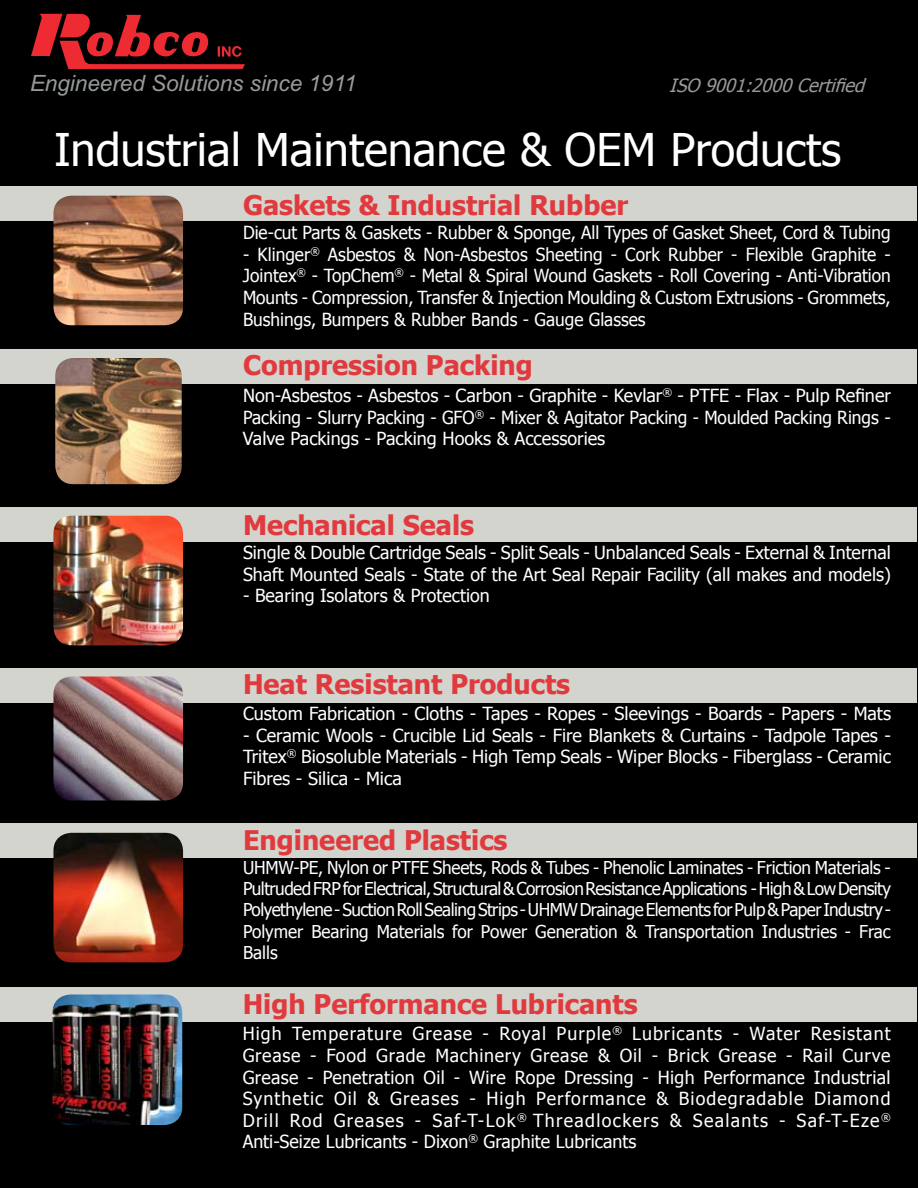
<style>
.page{position:relative;width:918px;height:1188px;background:#fff}
.page>*{position:absolute;margin:0;border:0;box-sizing:border-box;transform-origin:0 0}
.t1{font:45px "Tahoma";color:#fff}
.t2{font:700 27px "Tahoma";color:#e13a3e}
.t3{font:italic 22.5px "Arial";color:#979a9c}
.t4{font:italic 18.3px "Tahoma";color:#999}
.t5{font:18px/21.6px "Tahoma";color:#fff;text-align:justify}
.t6{font:18px/21.6px "Tahoma";color:#fff;text-align:justify;scale:.96 1}
.t7{font:17.7px/21.3px "Tahoma";color:#fff;text-align:justify}
</style>
<div class="page">
<div style="left:1px;top:1px;width:916px;height:1186px;background:#000"></div>
<div style="left:1px;top:187px;width:916px;height:34px;background:#d2d4cd"></div>
<div style="left:1px;top:349px;width:916px;height:34px;background:#d2d4cd"></div>
<div style="left:1px;top:507px;width:916px;height:34px;background:#d2d4cd"></div>
<div style="left:1px;top:668px;width:916px;height:34px;background:#d2d4cd"></div>
<div style="left:1px;top:824px;width:916px;height:34px;background:#d2d4cd"></div>
<div style="left:1px;top:987px;width:916px;height:35px;background:#d2d4cd"></div>
<img style="left:53px;top:196px;width:130px;height:129px">
<img style="left:55px;top:358px;width:127px;height:126px">
<img style="left:53px;top:516px;width:130px;height:129px">
<img style="left:53px;top:676px;width:130px;height:124px">
<img style="left:53px;top:833px;width:130px;height:129px">
<svg style="left:31px;top:14px;width:214px;height:55px"></svg>
<img style="left:53px;top:994px;width:129px;height:131px">
<p class="t3" style="left:30px;top:68px;width:328px">Engineered Solutions since 1911</p>
<p class="t4" style="left:669px;top:73px;width:203px">ISO 9001:2000Certified</p>
<h1 class="t1" style="left:54px;top:120px;width:789px">Industrial Maintenance &amp; OEM Products</h1>
<h2 class="t2" style="left:243px;top:186px;width:387px">Gaskets &amp; Industrial Rubber</h2>
<p class="t6" style="left:243px;top:221px;width:676px">Die-cut Parts &amp; Gaskets - Rubber &amp; Sponge, All Types of Gasket Sheet, Cord &amp; Tubing</p>
<p class="t6" style="left:243px;top:243px;width:676px">- Klinger<sup>®</sup> Asbestos &amp; Non-Asbestos Sheeting - Cork Rubber - Flexible Graphite - Jointex<sup>®</sup> - TopChem<sup>®</sup> - Metal &amp; Spiral Wound Gaskets - Roll Covering - Anti-Vibration Mounts - Compression, Transfer &amp; Injection Moulding &amp; Custom Extrusions - Grommets, Bushings, Bumpers &amp; Rubber Bands - Gauge Glasses</p>
<h2 class="t2" style="left:243px;top:346px;width:291px">Compression Packing</h2>
<p class="t5" style="left:243px;top:384px;width:649px">Non-Asbestos - Asbestos - Carbon - Graphite - Kevlar<sup>®</sup> - PTFE - Flax - Pulp Refiner Packing - Slurry Packing - GFO<sup>®</sup> - Mixer &amp; Agitator Packing - Moulded Packing Rings - Valve Packings - Packing Hooks &amp; Accessories</p>
<h2 class="t2" style="left:243px;top:506px;width:233px">Mechanical Seals</h2>
<p class="t5" style="left:243px;top:541px;width:649px">Single &amp; Double Cartridge Seals - Split Seals - Unbalanced Seals - External &amp; Internal<br>Shaft Mounted Seals - State of the Art Seal Repair Facility (all makes and models)</p>
<p class="t5" style="left:243px;top:584px;width:248px">- Bearing Isolators &amp; Protection</p>
<h2 class="t2" style="left:243px;top:665px;width:329px">Heat Resistant Products</h2>
<p class="t5" style="left:243px;top:702px;width:650px">Custom Fabrication - Cloths - Tapes - Ropes - Sleevings - Boards - Papers - Mats</p>
<p class="t5" style="left:243px;top:723px;width:649px">- Ceramic Wools - Crucible Lid Seals - Fire Blankets &amp; Curtains - Tadpole Tapes - Tritex<sup>®</sup> Biosoluble Materials - High Temp Seals - Wiper Blocks - Fiberglass - Ceramic Fibres - Silica - Mica</p>
<h2 class="t2" style="left:243px;top:821px;width:266px">Engineered Plastics</h2>
<p class="t7" style="left:243px;top:856px;width:650px">UHMW-PE, Nylon or PTFE Sheets, Rods &amp; Tubes - Phenolic Laminates - Friction Materials - Pultruded FRP for Electrical, Structural &amp; Corrosion Resistance Applications - High &amp; Low Density Polyethylene - Suction Roll Sealing Strips - UHMW Drainage Elements for Pulp &amp; Paper Industry - Polymer Bearing Materials for Power Generation &amp; Transportation Industries - Frac Balls</p>
<h2 class="t2" style="left:243px;top:985px;width:397px">High Performance Lubricants</h2>
<p class="t5" style="left:243px;top:1022px;width:650px">High Temperature Grease - Royal Purple<sup>®</sup> Lubricants - Water Resistant Grease - Food Grade Machinery Grease &amp; Oil - Brick Grease - Rail Curve Grease - Penetration Oil - Wire Rope Dressing - High Performance Industrial Synthetic Oil &amp; Greases - High Performance &amp; Biodegradable Diamond Drill Rod Greases - Saf-T-Lok<sup>®</sup> Threadlockers &amp; Sealants - Saf-T-Eze<sup>® </sup>Anti-Seize Lubricants - Dixon<sup>®</sup> Graphite Lubricants</p>
</div>
